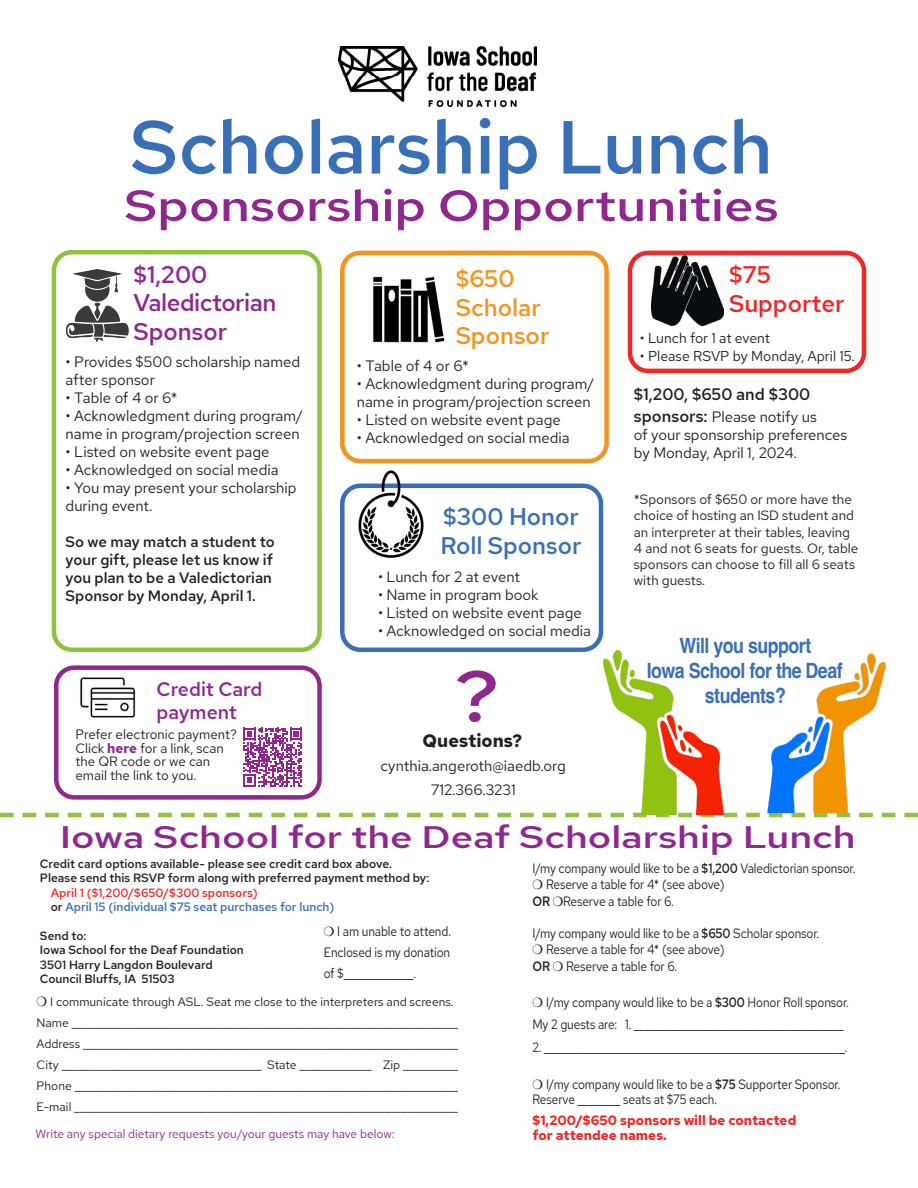
<style>
.page{position:relative;width:918px;height:1188px;background:#fff}
.page>*{position:absolute;margin:0;border:0;box-sizing:border-box;transform-origin:0 0}
.t1{font:500 75px "Red Hat Text";color:#396fb7}
.t2{font:500 72px "Red Hat Text";color:#8f278f;scale:1.19 1}
.t3{font:500 43.5px "Red Hat Text";color:#8f278f;scale:1.19 1}
.t4{font:500 31.05px "Red Hat Text";color:#8f278f;scale:1.27 1}
.t5{font:500 24px/28.8px "Red Hat Text";color:#396fb7}
.t6{font:500 24px "Red Hat Text";letter-spacing:-.02em;color:#8f278f}
.t7{font:500 24px/28.8px "Red Hat Text";color:#f3941e}
.t8{font:500 24px "Red Hat Text";color:#ee2823}
.t9{font:500 24px "Red Hat Text";color:#8f278f}
.t10{font:700 21px "Helvetica";letter-spacing:-.03em;color:#396fb7;scale:.85 1}
.t11{font:500 19.5px "Red Hat Text";color:#8f278f}
.t12{font:700 18px "Red Hat Text";color:#231f20}
.t13{font:500 16.5px "Red Hat Text";color:#231f20}
.t14{font:15px/18px "Red Hat Text";color:#231f20}
.t15{font:500 15px/18px "Red Hat Text";color:#231f20}
.t16{font:14.25px "Red Hat Text";color:#231f20}
.t17{font:13.5px/21px "Red Hat Text";letter-spacing:-.01em;color:#231f20;text-align:justify;scale:.89 1}
.t18{font:13.5px/16.2px "Red Hat Text";letter-spacing:-.01em;color:#231f20}
.t19{font:700 13.5px "Red Hat Text";color:#ee2823}
.t20{font:12.15px "Red Hat Text";color:#231f20}
.t21{font:500 12px "Red Hat Text";color:#231f20}
.t22{font:12px "Red Hat Text";color:#8f278f}
.t23{font:500 12px "Red Hat Text";color:#396fb7}
.t24{font:500 12px "Red Hat Text";color:#ee2823}
.s1{font-weight:700;color:#8f278f}
.s2{font-weight:500;font-size:16.5px}
.s3{color:#231f20}
.s4{font-weight:500}
</style>
<div class="page">
<img style="left:373px;top:276px;width:72px;height:67px">
<img style="left:339px;top:46px;width:198px;height:60px">
<div style="left:52px;top:250px;width:270px;height:402px;border:4px solid #8fc23e;border-radius:18px"></div>
<img style="left:54px;top:261px;width:75px;height:86px">
<div style="left:340px;top:251px;width:269px;height:212px;border:4px solid #f3941e;border-radius:18px"></div>
<div style="left:340px;top:484px;width:263px;height:168px;border:4px solid #396fb7;border-radius:18px"></div>
<img style="left:340px;top:463px;width:101px;height:102px">
<svg style="left:0;top:813px;width:918px;height:4px"></svg>
<img style="left:603px;top:650px;width:130px;height:164px">
<img style="left:651px;top:256px;width:73px;height:70px">
<div style="left:628px;top:251px;width:238px;height:122px;border:4px solid #ee2823;border-radius:18px"></div>
<img style="left:767px;top:653px;width:119px;height:160px">
<div style="left:54px;top:665px;width:268px;height:135px;border:4px solid #8f278f;border-radius:18px"></div>
<svg style="left:243px;top:728px;width:59px;height:58px"></svg>
<img style="left:80px;top:677px;width:56px;height:41px">
<p class="t1" style="left:130px;top:98px;width:644px">Scholarship Lunch</p>
<p class="t3" style="left:124px;top:177px;width:551px">Sponsorship Opportunities</p>
<p class="t6" style="left:134px;top:258px;width:75px">$1,200</p>
<p class="t6" style="left:134px;top:287px;width:144px">Valedictorian</p>
<p class="t9" style="left:134px;top:316px;width:95px">Sponsor</p>
<p class="t14" style="left:66px;top:353px;width:236px">• Provides $500 scholarship named after sponsor</p>
<p class="t14" style="left:66px;top:389px;width:114px">• Table of 4 or 6*</p>
<p class="t14" style="left:66px;top:407px;width:239px">• Acknowledgment during program/ name in program/projection screen</p>
<p class="t14" style="left:66px;top:443px;width:205px">• Listed on website event page</p>
<p class="t14" style="left:66px;top:461px;width:215px">• Acknowledged on social media</p>
<p class="t14" style="left:66px;top:479px;width:233px">• You may present your scholarship during event.</p>
<p class="t15" style="left:66px;top:533px;width:211px">So we may match a student to your gift, please let us know if you plan to be a Valedictorian<br>Sponsor by Monday, April 1.</p>
<p class="t11" style="left:157px;top:676px;width:107px">Credit Card</p>
<p class="t11" style="left:157px;top:700px;width:82px">payment</p>
<p class="t18" style="left:75px;top:726px;width:163px">Prefer electronic payment?</p>
<p class="t18" style="left:75px;top:740px;width:150px">Click <span class="s1">here</span> for a link, scan</p>
<p class="t18" style="left:75px;top:753px;width:136px">the QR code or we can</p>
<p class="t18" style="left:75px;top:767px;width:123px">email the link to you.</p>
<p class="t7" style="left:456px;top:264px;width:60px">$650</p>
<p class="t7" style="left:456px;top:292px;width:95px">Scholar<br>Sponsor</p>
<p class="t14" style="left:357px;top:356px;width:114px">• Table of 4 or 6*</p>
<p class="t14" style="left:357px;top:374px;width:239px">• Acknowledgment during program/ name in program/projection screen</p>
<p class="t14" style="left:357px;top:410px;width:205px">• Listed on website event page</p>
<p class="t14" style="left:357px;top:428px;width:215px">• Acknowledged on social media</p>
<p class="t5" style="left:441px;top:502px;width:143px">$300 Honor<br>Roll Sponsor</p>
<p class="t14" style="left:378px;top:568px;width:144px">• Lunch for 2 at event</p>
<p class="t14" style="left:378px;top:586px;width:162px">• Name in program book</p>
<p class="t14" style="left:378px;top:604px;width:205px">• Listed on website event page</p>
<p class="t14" style="left:378px;top:622px;width:215px">• Acknowledged on social media</p>
<p class="t2" style="left:455px;top:649px;width:39px">?</p>
<p class="t12" style="left:423px;top:729px;width:101px">Questions?</p>
<p class="t14" style="left:381px;top:756px;width:187px">cynthia.angeroth@iaedb.org</p>
<p class="t14" style="left:431px;top:780px;width:86px">712.366.3231</p>
<p class="t8" style="left:729px;top:259px;width:43px">$75</p>
<p class="t8" style="left:729px;top:287px;width:117px">Supporter</p>
<p class="t16" style="left:640px;top:329px;width:132px">• Lunch for 1 at event</p>
<p class="t16" style="left:640px;top:347px;width:216px">• Please RSVP by Monday, April 15.</p>
<p class="t13" style="left:634px;top:383px;width:178px">$1,200, $650 and $300</p>
<p class="t14" style="left:634px;top:407px;width:185px"><span class="s2">sponsors:</span> Please notify us</p>
<p class="t14" style="left:634px;top:425px;width:215px">of your sponsorship preferences by Monday, April 1, 2024.</p>
<p class="t18" style="left:634px;top:491px;width:226px">*Sponsors of $650 or more have the choice of hosting an ISD student and an interpreter at their tables, leaving<br>4 and not 6 seats for guests. Or, table sponsors can choose to fill all 6 seats with guests.</p>
<p class="t10" style="left:680px;top:633px;width:156px">Will you support</p>
<p class="t10" style="left:647px;top:658px;width:232px">Iowa School for the Deaf</p>
<p class="t10" style="left:705px;top:683px;width:97px">students?</p>
<p class="t4" style="left:60px;top:816px;width:628px">Iowa School for the Deaf Scholarship Lunch</p>
<p class="t21" style="left:40px;top:856px;width:354px">Credit card options available- please see credit card box above.</p>
<p class="t21" style="left:40px;top:870px;width:391px">Please send this RSVP form along with preferred payment method by:</p>
<p class="t24" style="left:51px;top:885px;width:209px">April 1 ($1,200/$650/$300 sponsors)</p>
<p class="t23" style="left:51px;top:899px;width:285px"><span class="s3">or</span> April 15 (individual $75 seat purchases for lunch)</p>
<p class="t21" style="left:40px;top:928px;width:48px">Send to:</p>
<p class="t21" style="left:40px;top:942px;width:205px">Iowa School for the Deaf Foundation</p>
<p class="t21" style="left:40px;top:957px;width:174px">3501 Harry Langdon Boulevard</p>
<p class="t21" style="left:40px;top:971px;width:136px">Council Bluffs, IA 51503</p>
<p class="t20" style="left:50px;top:994px;width:405px">I communicate through ASL. Seat me close to the interpreters and screens.</p>
<p class="t20" style="left:37px;top:1015px;width:425px">Name ______________________________________________________________________</p>
<p class="t20" style="left:37px;top:1036px;width:426px">Address ____________________________________________________________________</p>
<p class="t20" style="left:37px;top:1057px;width:435px">City ____________________________________ State _____________ Zip ____________</p>
<p class="t20" style="left:37px;top:1078px;width:428px">Phone ______________________________________________________________________</p>
<p class="t20" style="left:37px;top:1099px;width:428px">E-mail ______________________________________________________________________</p>
<p class="t17" style="left:324px;top:920px;width:144px;text-indent:14px">I am unable to attend.<br>Enclosed is my donation of $_____________.</p>
<p class="t22" style="left:36px;top:1126px;width:360px">Write any special dietary requests you/your guests may have below:</p>
<p class="t17" style="left:532px;top:858px;width:364px">I/my company would like to be a <span class="s4">$1,200</span> Valedictorian sponsor.</p>
<p class="t17" style="left:546px;top:874px;width:202px">Reserve a table for 4* (see above)</p>
<p class="t17" style="left:532px;top:890px;width:160px"><span class="s4">OR</span> Reserve a table for 6.</p>
<p class="t17" style="left:532px;top:923px;width:324px">I/my company would like to be a <span class="s4">$650</span> Scholar sponsor.</p>
<p class="t17" style="left:546px;top:939px;width:202px">Reserve a table for 4* (see above)</p>
<p class="t17" style="left:532px;top:955px;width:164px"><span class="s4">OR</span> Reserve a table for 6.</p>
<p class="t17" style="left:546px;top:991px;width:342px">I/my company would like to be a <span class="s4">$300</span> Honor Roll sponsor.</p>
<p class="t17" style="left:532px;top:1014px;width:351px">My 2 guests are: 1. _______________________________________</p>
<p class="t17" style="left:532px;top:1036px;width:356px">2. ________________________________________________________.</p>
<p class="t17" style="left:546px;top:1074px;width:332px">I/my company would like to be a <span class="s4">$75</span> Supporter Sponsor.</p>
<p class="t17" style="left:532px;top:1089px;width:209px">Reserve ________ seats at $75 each.</p>
<p class="t19" style="left:532px;top:1112px;width:265px">$1,200/$650 sponsors will be contacted</p>
<p class="t19" style="left:532px;top:1127px;width:136px">for attendee names.</p>
</div>
